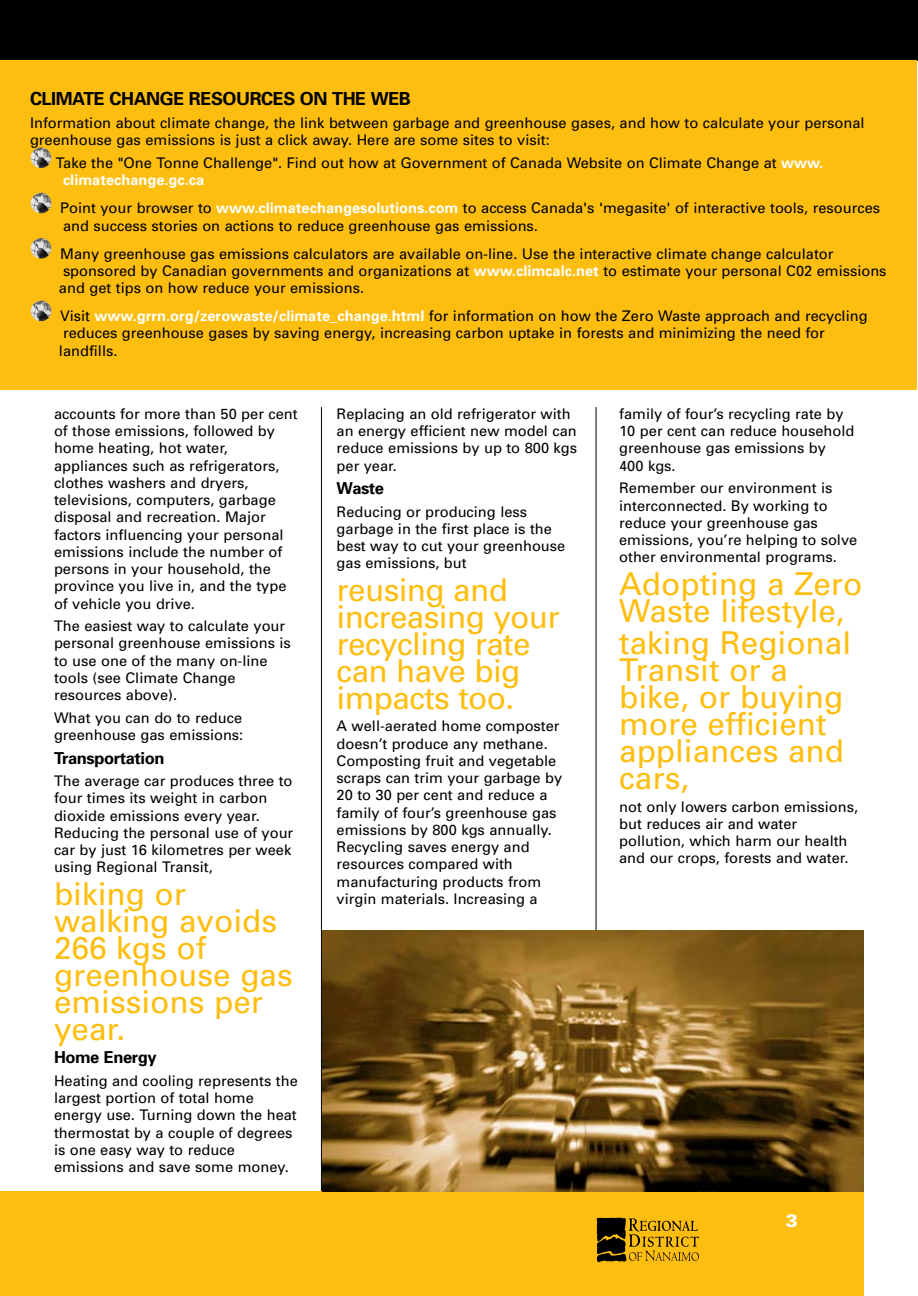
<style>
.page{position:relative;width:918px;height:1296px;background:#fff}
.page>*{position:absolute;margin:0;border:0;box-sizing:border-box;transform-origin:0 0}
.t1{font:31.5px/27px "Univers";color:#febe10}
.t2{font:31.5px/27px "Univers";letter-spacing:-.02em;color:#febe10}
.t3{font:700 18px "Univers";letter-spacing:-.025em;color:#000}
.t4{font:900 18px "Univers";color:#fff}
.t5{font:700 16.5px "Univers";letter-spacing:-.025em;color:#000}
.t6{font:14.7px/17.2px "Univers";color:#000}
.s1{font-weight:700;color:#fff}
</style>
<div class="page">
<hr style="left:321px;top:407px;width:1px;height:821px;background:#000">
<hr style="left:596px;top:407px;width:1px;height:682px;background:#000">
<div style="left:0;top:1191px;width:864px;height:105px;background:#febe10"></div>
<svg style="left:597px;top:1218px;width:102px;height:44px"></svg>
<div style="left:0;top:0;width:918px;height:61px;background:#000"></div>
<div style="left:0;top:61px;width:917px;height:329px;background:#febe10"></div>
<img style="left:31px;top:147px;width:20px;height:21px;border-radius:10px">
<img style="left:31px;top:193px;width:20px;height:20px;border-radius:10px">
<img style="left:31px;top:238px;width:20px;height:21px;border-radius:10px">
<img style="left:31px;top:301px;width:20px;height:20px;border-radius:10px">
<img style="left:323px;top:930px;width:541px;height:261px">
<p class="t3" style="left:30px;top:88px;width:23px">CLIMATE</p>
<p class="t3" style="left:110px;top:88px;width:25px">CHAN</p>
<p class="t3" style="left:160px;top:88px;width:43px">GE RESOUR</p>
<p class="t3" style="left:261px;top:88px;width:83px">CESON THE</p>
<p class="t3" style="left:371px;top:88px;width:29px">WEB</p>
<p class="t6" style="left:30px;top:114px;width:836px">Information about climate change, the link between garbage and greenhouse gases, and how to calculate your personal greenhouse gas emissions is just a click away. Here are some sites to visit:</p>
<p class="t6" style="left:63px;top:154px;width:762px;text-indent:-7px">Take the "One Tonne Challenge". Find out how at Government of Canada Website on Climate Change at <span class="s1">www. climatechange.gc.ca</span></p>
<p class="t6" style="left:60px;top:199px;width:821px">Point your browser to <span class="s1">www.climatechangesolutions.com</span> to access Canada's 'megasite' of interactive tools, resources and success stories on actions to reduce greenhouse gas emissions.</p>
<p class="t6" style="left:59px;top:245px;width:829px">Many greenhouse gas emissions calculators are available on-line. Use the interactive climate change calculator sponsored by Canadian governments and organizations at <span class="s1">www.climcalc.net</span> to estimate your personal C02 emissions and get tips on how reduce your emissions.</p>
<p class="t6" style="left:59px;top:307px;width:810px">Visit <span class="s1">www.grrn.org/zerowaste/climate_change.html</span> for information on how the Zero Waste approach and recycling reduces greenhouse gases by saving energy, increasing carbon uptake in forests and minimizing the need for landfills.</p>
<p class="t6" style="left:54px;top:405px;width:245px">accounts for more than 50 per cent of those emissions, followed by home heating, hot water, appliances such as refrigerators, clothes washers and dryers, televisions, computers, garbage disposal and recreation. Major factors influencing your personal emissions include the number of persons in your household, the province you live in, and the type of vehicle you drive.</p>
<p class="t6" style="left:54px;top:617px;width:238px">The easiest way to calculate your personal greenhouse emissions is to use one of the many on-line tools (see Climate Change resources above).</p>
<p class="t6" style="left:54px;top:709px;width:191px">What you can do to reduce greenhouse gas emissions:</p>
<p class="t5" style="left:54px;top:747px;width:112px">Transportation</p>
<p class="t6" style="left:54px;top:772px;width:241px">The average car produces three to four times its weight in carbon dioxide emissions every year.<br>Reducing the personal use of your car by just 16 kilometres per week using Regional Transit,</p>
<h1 class="t1" style="left:54px;top:880px;width:240px">biking or walking avoids<br>266 kgs of greenhouse gas emissions per year.</h1>
<p class="t5" style="left:54px;top:1047px;width:104px">Home Energy</p>
<p class="t6" style="left:54px;top:1072px;width:245px">Heating and cooling represents the largest portion of total home energy use. Turning down the heat thermostat by a couple of degrees is one easy way to reduce emissions and save some money.</p>
<p class="t6" style="left:337px;top:405px;width:242px">Replacing an old refrigerator with an energy efficient new model can reduce emissions by up to 800 kgs per year.</p>
<p class="t5" style="left:337px;top:478px;width:49px">Waste</p>
<p class="t6" style="left:337px;top:503px;width:230px">Reducing or producing less garbage in the first place is the best way to cut your greenhouse gas emissions, but</p>
<h1 class="t2" style="left:337px;top:576px;width:225px">reusing and increasing your recycling rate can have big impacts too.</h1>
<p class="t6" style="left:337px;top:717px;width:227px">A well-aerated home composter doesn’t produce any methane.<br>Composting fruit and vegetable scraps can trim your garbage by<br>20 to 30 per cent and reduce a family of four’s greenhouse gas emissions by 800 kgs annually.<br>Recycling saves energy and resources compared with manufacturing products from virgin materials. Increasing a</p>
<p class="t6" style="left:619px;top:405px;width:237px">family of four’s recycling rate by<br>10 per cent can reduce household greenhouse gas emissions by<br>400 kgs.</p>
<p class="t6" style="left:619px;top:479px;width:240px">Remember our environment is interconnected. By working to reduce your greenhouse gas emissions, you’re helping to solve other environmental programs.</p>
<h1 class="t1" style="left:619px;top:569px;width:245px">Adopting a Zero<br>Waste lifestyle,</h1>
<h1 class="t1" style="left:619px;top:629px;width:233px">taking Regional<br>Transit or a bike, or buying more efficient appliances and cars,</h1>
<p class="t6" style="left:619px;top:798px;width:240px">not only lowers carbon emissions, but reduces air and water pollution, which harm our health and our crops, forests and water.</p>
<p class="t4" style="left:786px;top:1209px;width:14px">3</p>
</div>
